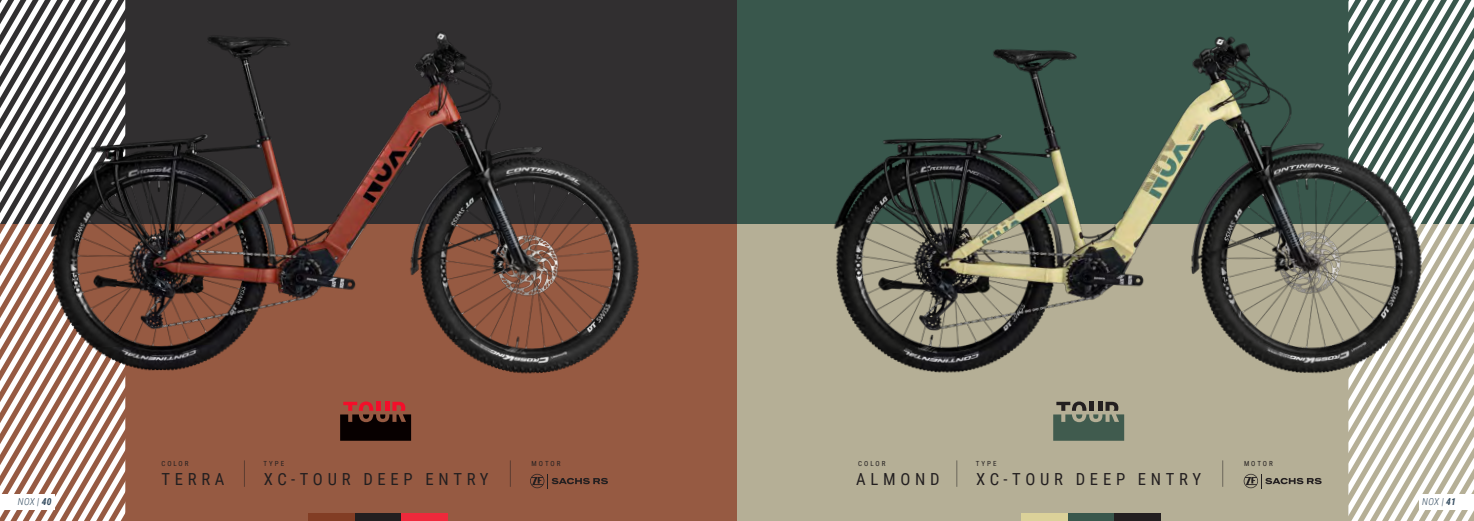
<style>
.page{position:relative;width:1474px;height:521px;background:#fff}
.page>*{position:absolute;margin:0;border:0;box-sizing:border-box;transform-origin:0 0}
.t1{font:16.62px "Roboto Condensed";letter-spacing:.285em;color:#231f20}
.t2{font:italic 300 9.62px "Roboto Condensed";letter-spacing:.03em;color:#364e62}
.t3{font:7px "Roboto Condensed";letter-spacing:.285em;color:#231f20}
.s1{font-weight:700}
</style>
<div class="page">
<div style="left:0;top:223px;width:737px;height:298px;background:#965a42"></div>
<div style="left:0;top:0;width:737px;height:223px;background:#312f30"></div>
<svg style="left:0;top:0;width:125px;height:521px"></svg>
<svg style="left:244px;top:460px;width:1px;height:27px"></svg>
<svg style="left:510px;top:460px;width:1px;height:27px"></svg>
<div style="left:355px;top:514px;width:46px;height:7px;background:#231f20"></div>
<div style="left:309px;top:514px;width:46px;height:7px;background:#823d24"></div>
<div style="left:401px;top:514px;width:46px;height:7px;background:#ee293b"></div>
<svg style="left:340px;top:401px;width:71px;height:40px"></svg>
<div style="left:0;top:494px;width:55px;height:15px;background:#fff"></div>
<div style="left:737px;top:223px;width:736px;height:298px;background:#b5af96"></div>
<div style="left:737px;top:0;width:736px;height:223px;background:#39574c"></div>
<svg style="left:1348px;top:0;width:125px;height:521px"></svg>
<svg style="left:956px;top:460px;width:1px;height:27px"></svg>
<svg style="left:1222px;top:460px;width:1px;height:27px"></svg>
<div style="left:1068px;top:514px;width:46px;height:7px;background:#39574c"></div>
<div style="left:1114px;top:514px;width:46px;height:7px;background:#231f20"></div>
<svg style="left:1053px;top:401px;width:71px;height:40px"></svg>
<div style="left:1418px;top:494px;width:55px;height:15px;background:#fff"></div>
<svg style="left:530px;top:474px;width:78px;height:14px"></svg>
<svg style="left:1243px;top:474px;width:78px;height:14px"></svg>
<img style="left:32px;top:27px;width:629px;height:363px">
<img style="left:815px;top:34px;width:641px;height:347px">
<div style="left:1021px;top:514px;width:47px;height:7px;background:#dbd199"></div>
<p class="t3" style="left:161px;top:458px;width:29px">COLOR</p>
<p class="t3" style="left:263px;top:458px;width:22px">TYPE</p>
<p class="t3" style="left:531px;top:458px;width:30px">MOTOR</p>
<p class="t1" style="left:161px;top:468px;width:65px">TERRA</p>
<p class="t1" style="left:264px;top:468px;width:226px">XC-TOUR DEEP ENTRY</p>
<p class="t3" style="left:858px;top:458px;width:29px">COLOR</p>
<p class="t3" style="left:975px;top:458px;width:22px">TYPE</p>
<p class="t3" style="left:1243px;top:458px;width:30px">MOTOR</p>
<p class="t1" style="left:856px;top:468px;width:85px">ALMOND</p>
<p class="t1" style="left:976px;top:468px;width:226px">XC-TOUR DEEP ENTRY</p>
<p class="t2" style="left:18px;top:494px;width:35px">NOX | <span class="s1">40</span></p>
<p class="t2" style="left:1422px;top:494px;width:35px">NOX | <span class="s1">41</span></p>
</div>
